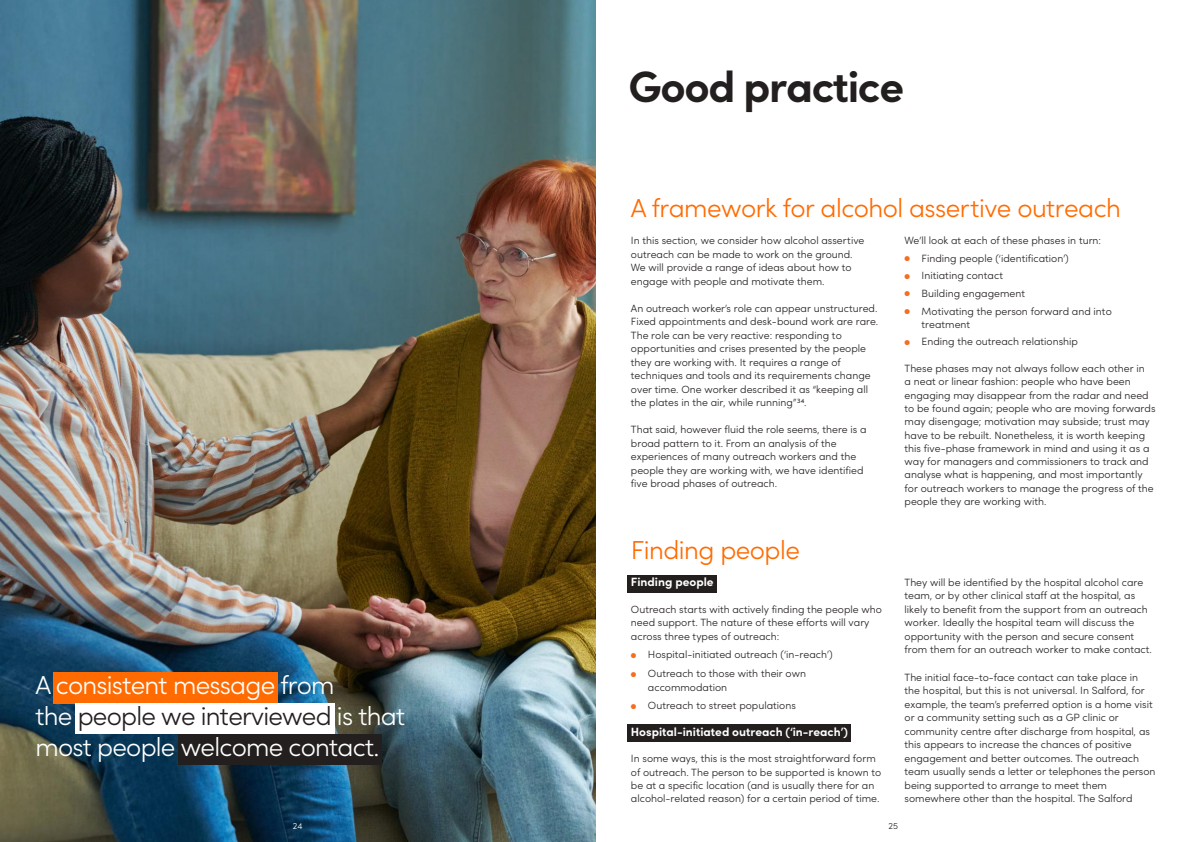
<style>
.page{position:relative;width:1191px;height:842px;background:#fff}
.page>*{position:absolute;margin:0;border:0;box-sizing:border-box;transform-origin:0 0}
.t1{font:700 44px "Change";letter-spacing:-.03em;color:#241f1f}
.t2{font:300 26px/31px "Change";letter-spacing:-.03em;color:#fff}
.t3{font:300 26px "Change";letter-spacing:-.02em;color:#ff6b00}
.t4{font:700 12px "Change";color:#fff}
.t5{font:300 10.5px/13.5px "Change";color:#241f1f}
.t6{font:300 9px "Change";color:#fff}
.t7{font:300 9px "Change";color:#241f1f}
.s1{color:#241f1f}
.s2{color:#f66d20}
</style>
<div class="page">
<img style="left:0;top:0;width:595px;height:842px">
<div style="left:54px;top:672px;width:224px;height:31px;background:#ff6b00"></div>
<div style="left:75px;top:703px;width:259px;height:31px;background:#fff"></div>
<div style="left:178px;top:734px;width:204px;height:31px;background:#241f1f"></div>
<div style="left:627px;top:575px;width:90px;height:17px;background:#241f1f"></div>
<div style="left:627px;top:725px;width:224px;height:17px;background:#241f1f"></div>
<h2 class="t2" style="left:35px;top:668px;width:371px">A consistent message from<br>the <span class="s1">people we interviewed</span> is that most people welcome contact.</h2>
<p class="t6" style="left:293px;top:819px;width:11px">24</p>
<h1 class="t1" style="left:628px;top:53px;width:277px">Good practice</h1>
<h2 class="t3" style="left:631px;top:189px;width:491px">A framework for alcohol assertive outreach</h2>
<p class="t5" style="left:631px;top:233px;width:235px">In this section, we consider how alcohol assertive outreach can be made to work on the ground.<br>We will provide a range of ideas about how to engage with people and motivate them.</p>
<p class="t5" style="left:631px;top:301px;width:249px">An outreach worker’s role can appear unstructured.<br>Fixed appointments and desk-bound work are rare.<br>The role can be very reactive: responding to opportunities and crises presented by the people they are working with. It requires a range of techniques and tools and its requirements change over time. One worker described it as “keeping all the plates in the air, while running”<sup>34</sup>.</p>
<p class="t5" style="left:631px;top:422px;width:237px">That said, however fluid the role seems, there is a broad pattern to it. From an analysis of the experiences of many outreach workers and the people they are working with, we have identified five broad phases of outreach.</p>
<h2 class="t3" style="left:631px;top:531px;width:170px">Finding people</h2>
<p class="t4" style="left:631px;top:573px;width:84px">Finding people</p>
<p class="t5" style="left:631px;top:602px;width:252px;line-height:13.2px">Outreach starts with actively finding the people who need support. The nature of these efforts will vary across three types of outreach:</p>
<p class="t5" style="left:631px;top:647px;width:203px"><span class="s2">●</span> Hospital-initiated outreach (‘in-reach’)</p>
<p class="t5" style="left:648px;top:666px;width:160px;line-height:13.2px;text-indent:-17px"><span class="s2">●</span> Outreach to those with their own accommodation</p>
<p class="t5" style="left:631px;top:698px;width:166px"><span class="s2">●</span> Outreach to street populations</p>
<p class="t4" style="left:631px;top:723px;width:218px">Hospital-initiated outreach (‘in-reach’)</p>
<p class="t5" style="left:631px;top:751px;width:252px">In some ways, this is the most straightforward form of outreach. The person to be supported is known to be at a specific location (and is usually there for an alcohol-related reason) for a certain period of time.</p>
<p class="t5" style="left:904px;top:233px;width:198px">We’ll look at each of these phases in turn:</p>
<p class="t5" style="left:904px;top:251px;width:166px"><span class="s2">●</span> Finding people (‘identification’)</p>
<p class="t5" style="left:904px;top:268px;width:100px"><span class="s2">●</span> Initiating contact</p>
<p class="t5" style="left:904px;top:286px;width:122px"><span class="s2">●</span> Building engagement</p>
<p class="t5" style="left:921px;top:304px;width:192px;text-indent:-17px"><span class="s2">●</span> Motivating the person forward and into treatment</p>
<p class="t5" style="left:904px;top:334px;width:175px"><span class="s2">●</span> Ending the outreach relationship</p>
<p class="t5" style="left:904px;top:361px;width:252px">These phases may not always follow each other in<br>a neat or linear fashion: people who have been engaging may disappear from the radar and need to be found again; people who are moving forwards may disengage; motivation may subside; trust may have to be rebuilt. Nonetheless, it is worth keeping this five-phase framework in mind and using it as a way for managers and commissioners to track and analyse what is happening, and most importantly for outreach workers to manage the progress of the people they are working with.</p>
<p class="t5" style="left:904px;top:574px;width:249px">They will be identified by the hospital alcohol care team, or by other clinical staff at the hospital, as likely to benefit from the support from an outreach worker. Ideally the hospital team will discuss the opportunity with the person and secure consent from them for an outreach worker to make contact.</p>
<p class="t5" style="left:904px;top:669px;width:252px">The initial face-to-face contact can take place in the hospital, but this is not universal. In Salford, for example, the team’s preferred option is a home visit or a community setting such as a GP clinic or community centre after discharge from hospital, as this appears to increase the chances of positive engagement and better outcomes. The outreach team usually sends a letter or telephones the person being supported to arrange to meet them somewhere other than the hospital. The Salford</p>
<p class="t7" style="left:888px;top:819px;width:11px">25</p>
</div>
